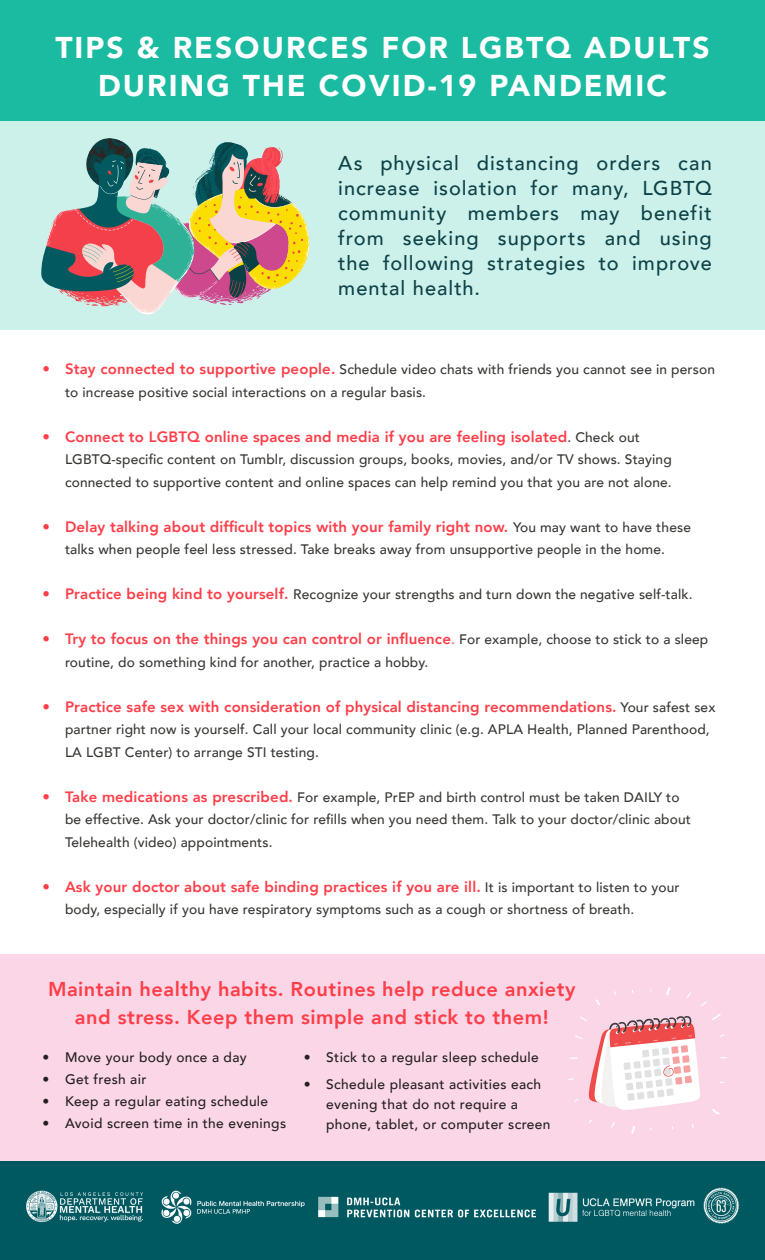
<style>
.page{position:relative;width:765px;height:1260px;background:#fff}
.page>*{position:absolute;margin:0;border:0;box-sizing:border-box;transform-origin:0 0}
.Header_Style{font:900 30px/37.5px "Avenir";letter-spacing:.07em;color:#fff;text-align:center}
.t1{font:500 20px/25px "Avenir";letter-spacing:.05em;color:#0d4248;text-align:justify}
.t2{font:800 20px/27.5px "Avenir";letter-spacing:.025em;color:#ff3e49;text-align:center}
.t3{font:800 15px "Avenir";letter-spacing:.01em;color:#ff3e49}
.t4{font:500 13.75px/22.5px "Avenir";letter-spacing:.01em;color:#393733}
.t5{font:500 13.75px/20px "Avenir";letter-spacing:.025em;color:#231f20}
.s1{font-weight:800;font-size:15px;color:#ff3e49}
.s2{font-weight:500;font-size:13.75px;color:#393733}
.s3{font-weight:500;font-size:13.75px}
</style>
<div class="page">
<div style="left:0;top:954px;width:765px;height:207px;background:#fbd6e7"></div>
<svg style="left:596px;top:999px;width:4px;height:6px"></svg>
<svg style="left:667px;top:987px;width:4px;height:8px"></svg>
<svg style="left:712px;top:1014px;width:9px;height:6px"></svg>
<svg style="left:631px;top:1125px;width:4px;height:9px"></svg>
<svg style="left:712px;top:1109px;width:8px;height:6px"></svg>
<svg style="left:568px;top:1016px;width:132px;height:94px"></svg>
<div style="left:0;top:121px;width:765px;height:208px;background:#ccf0ea"></div>
<svg style="left:41px;top:138px;width:268px;height:177px"></svg>
<div style="left:0;top:1161px;width:765px;height:99px;background:#005961"></div>
<img style="left:26px;top:1187px;width:713px;height:37px">
<div style="left:0;top:0;width:765px;height:121px;background:#1abba0"></div>
<p class="Header_Style" style="left:55px;top:28px;width:656px">TIPS &amp; RESOURCES FOR LGBTQ ADULTS<br>DURING THE COVID-19 PANDEMIC</p>
<p class="t1" style="left:338px;top:149px;width:375px">As physical distancing orders can increase isolation for many, LGBTQ community members may benefit from seeking supports and using the following strategies to improve mental health.</p>
<p class="t4" style="left:65px;top:358px;width:652px;text-indent:-22px"><span class="s1">• Stay connected to supportive people.</span> Schedule video chats with friends you cannot see in person to increase positive social interactions on a regular basis.</p>
<p class="t3" style="left:42px;top:425px;width:599px">• Connect to LGBTQ online spaces and media if you are feeling isolated<span class="s2">. Check out</span></p>
<p class="t4" style="left:65px;top:448px;width:608px">LGBTQ-specific content on Tumblr, discussion groups, books, movies, and/or TV shows. Staying connected to supportive content and online spaces can help remind you that you are not alone.</p>
<p class="t3" style="left:42px;top:515px;width:650px">• Delay talking about difficult topics with your family right now. <span class="s2">You may want to have these</span></p>
<p class="t4" style="left:65px;top:538px;width:602px">talks when people feel less stressed. Take breaks away from unsupportive people in the home.</p>
<p class="t4" style="left:42px;top:583px;width:652px"><span class="s1">• Practice being kind to yourself.</span> Recognize your strengths and turn down the negative self-talk.</p>
<p class="t3" style="left:42px;top:627px;width:667px">• Try to focus on the things you can control or influence<span class="s3">.</span> <span class="s2">For example, choose to stick to a sleep</span></p>
<p class="t4" style="left:65px;top:650px;width:365px">routine, do something kind for another, practice a hobby.</p>
<p class="t3" style="left:42px;top:695px;width:675px">• Practice safe sex with consideration of physical distancing recommendations. <span class="s2">Your safest sex</span></p>
<p class="t4" style="left:65px;top:718px;width:646px">partner right now is yourself. Call your local community clinic (e.g. APLA Health, Planned Parenthood,<br>LA LGBT Center) to arrange STI testing.</p>
<p class="t4" style="left:65px;top:785px;width:628px;text-indent:-22px"><span class="s1">• Take medications as prescribed.</span> For example, PrEP and birth control must be taken DAILY to be effective. Ask your doctor/clinic for refills when you need them. Talk to your doctor/clinic about<br>Telehealth (video) appointments.</p>
<p class="t3" style="left:42px;top:875px;width:639px">• Ask your doctor about safe binding practices if you are ill. <span class="s2">It is important to listen to your</span></p>
<p class="t4" style="left:65px;top:898px;width:571px">body, especially if you have respiratory symptoms such as a cough or shortness of breath.</p>
<p class="t2" style="left:48px;top:976px;width:529px">Maintain healthy habits. Routines help reduce anxiety and stress. Keep them simple and stick to them!</p>
<p class="t5" style="left:42px;top:1046px;width:206px">• Move your body once a day</p>
<p class="t5" style="left:42px;top:1069px;width:106px">• Get fresh air</p>
<p class="t5" style="left:42px;top:1091px;width:227px">• Keep a regular eating schedule</p>
<p class="t5" style="left:42px;top:1113px;width:245px">• Avoid screen time in the evenings</p>
<p class="t5" style="left:304px;top:1046px;width:236px">• Stick to a regular sleep schedule</p>
<p class="t5" style="left:326px;top:1074px;width:226px;text-indent:-22px">• Schedule pleasant activities each evening that do not require a phone, tablet, or computer screen</p>
</div>
